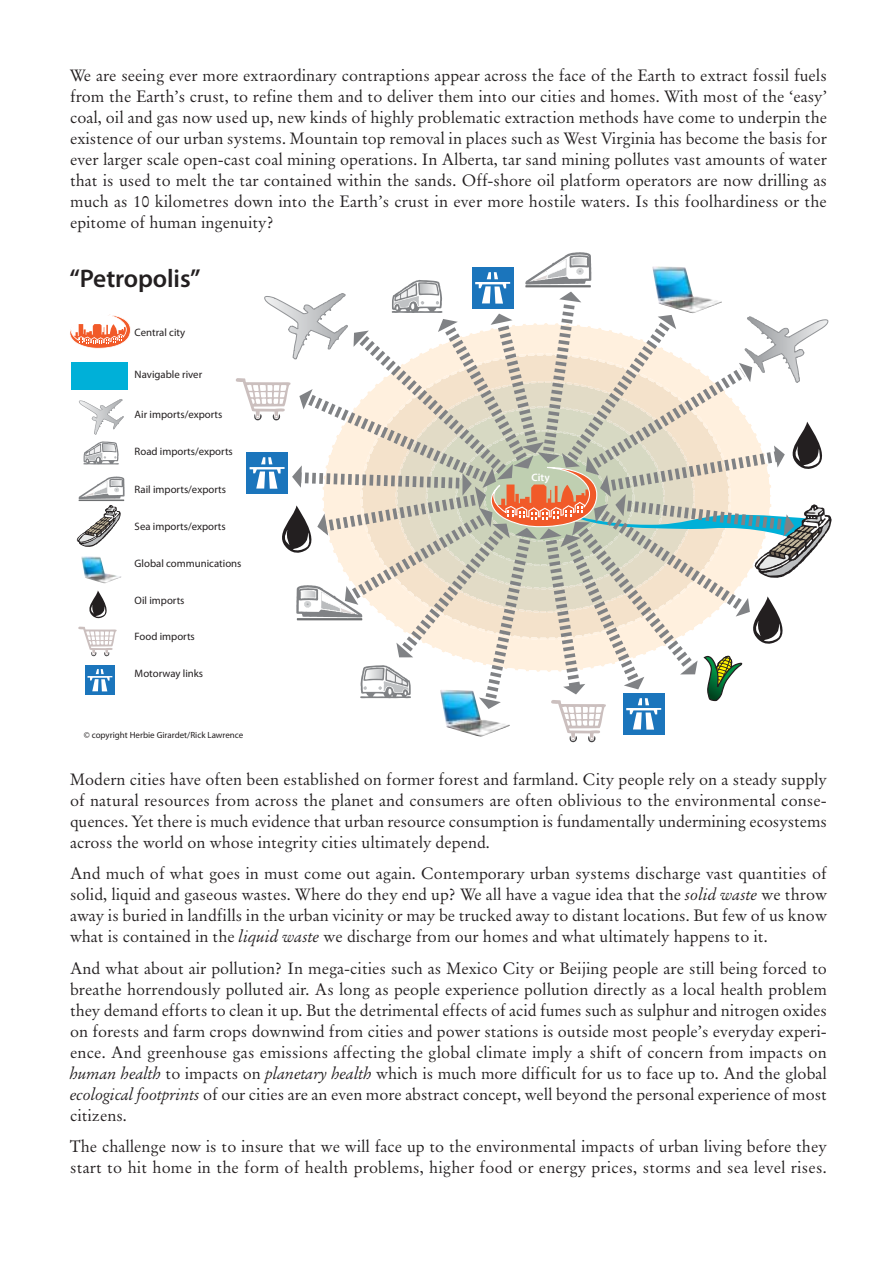
<style>
.page{position:relative;width:893px;height:1263px;background:#fff}
.page>*{position:absolute;margin:0;border:0;box-sizing:border-box;transform-origin:0 0}
.t1{font:600 25.5px "Myriad Pro";letter-spacing:-.005em;color:#231f20}
.t2{font:16.5px/21px "Original Garamond BT";color:#231f20;text-align:justify}
.t3{font:10.8px "Myriad Pro";color:#231f20}
.t4{font:600 10.8px "Myriad Pro";color:#fff}
.t5{font:9px "Myriad Pro";color:#231f20}
.s1{font-style:italic}
</style>
<div class="page">
<div style="left:72px;top:362px;width:56px;height:27px;background:#00b0d8"></div>
<svg style="left:79px;top:399px;width:45px;height:36px"></svg>
<svg style="left:77px;top:476px;width:48px;height:71px"></svg>
<svg style="left:83px;top:441px;width:36px;height:24px"></svg>
<img style="left:81px;top:556px;width:40px;height:27px">
<svg style="left:89px;top:590px;width:18px;height:29px"></svg>
<svg style="left:78px;top:627px;width:39px;height:30px"></svg>
<div style="left:85px;top:665px;width:30px;height:30px;background:#1b75bc"></div>
<svg style="left:88px;top:669px;width:24px;height:22px"></svg>
<svg style="left:236px;top:252px;width:596px;height:490px"></svg>
<svg style="left:70px;top:314px;width:61px;height:35px"></svg>
<p class="t2" style="left:70px;top:66px;width:759px">We are seeing ever more extraordinary contraptions appear across the face of the Earth to extract fossil fuels from the Earth’s crust, to refine them and to deliver them into our cities and homes. With most of the ‘easy’ coal, oil and gas now used up, new kinds of highly problematic extraction methods have come to underpin the existence of our urban systems. Mountain top removal in places such as West Virginia has become the basis for ever larger scale open-cast coal mining operations. In Alberta, tar sand mining pollutes vast amounts of water that is used to melt the tar contained within the sands. Off-shore oil platform operators are now drilling as much as 10 kilometres down into the E arth’s crust in ever more hostile waters. Is this foolhardiness or the epitome of human ingenuity?</p>
<h1 class="t1" style="left:70px;top:263px;width:133px">“Petropolis”</h1>
<p class="t3" style="left:135px;top:328px;width:52px">Central city</p>
<p class="t3" style="left:135px;top:370px;width:69px">Navigable river</p>
<p class="t3" style="left:135px;top:410px;width:89px">Air imports/exports</p>
<p class="t3" style="left:135px;top:447px;width:100px">Road imports/exports</p>
<p class="t3" style="left:135px;top:485px;width:93px">Rail imports/exports</p>
<p class="t3" style="left:135px;top:522px;width:93px">Sea imports/exports</p>
<p class="t3" style="left:135px;top:559px;width:108px">Global communications</p>
<p class="t3" style="left:135px;top:596px;width:51px">Oil imports</p>
<p class="t3" style="left:135px;top:632px;width:62px">Food imports</p>
<p class="t3" style="left:135px;top:669px;width:70px">Motorway links</p>
<p class="t5" style="left:84px;top:731px;width:161px">© copyright Herbie Girardet/Rick Lawrence</p>
<p class="t4" style="left:531px;top:471px;width:20px">City</p>
<p class="t2" style="left:70px;top:770px;width:758px">Modern cities have often been established on former forest and farmland. City people rely on a steady supply of natural resources from across the planet and consumers are often oblivious to the environmental conse&shy;quences. Yet there is much evidence that urban resource consumption is fundamentally undermining ecosystems across the world on whose integrity cities ultimately depend.</p>
<p class="t2" style="left:70px;top:864px;width:758px">And much of what goes in must come out again. Contemporary urban systems discharge vast quantities of solid, liquid and gaseous wastes. Where do they end up? We all have a vague idea that the <span class="s1">solid waste</span> we throw away is buried in landfills in the urban vicinity or may be trucked away to distant locations. But few of us know what is contained in the <span class="s1">liquid waste</span> we discharge from our homes and what ultimately happens to it.</p>
<p class="t2" style="left:70px;top:959px;width:758px">And what about air pollution? In mega-cities such as Mexico City or Beijing people are still being forced to breathe horrendously polluted air. As long as people experience pollution directly as a local health problem they demand efforts to clean it up. But the detrimental effects of acid fumes such as sulphur and nitrogen oxides on forests and farm crops downwind from cities and power stations is outside most people’s everyday experi&shy;ence. And greenhouse gas emissions affecting the global climate imply a shift of concern from impacts on <span class="s1">human health</span> to impacts on <span class="s1">planetary health</span> which is much more difficult for us to face up to. And the global <span class="s1">ecological footprints</span> of our cities are an even more abstract concept, well beyond the personal experience of most citizens.</p>
<p class="t2" style="left:70px;top:1138px;width:758px">The challenge now is to insure that we will face up to the environmental impacts of urban living before they start to hit home in the form of health problems, higher food or energy prices, storms and sea level rises.</p>
</div>
